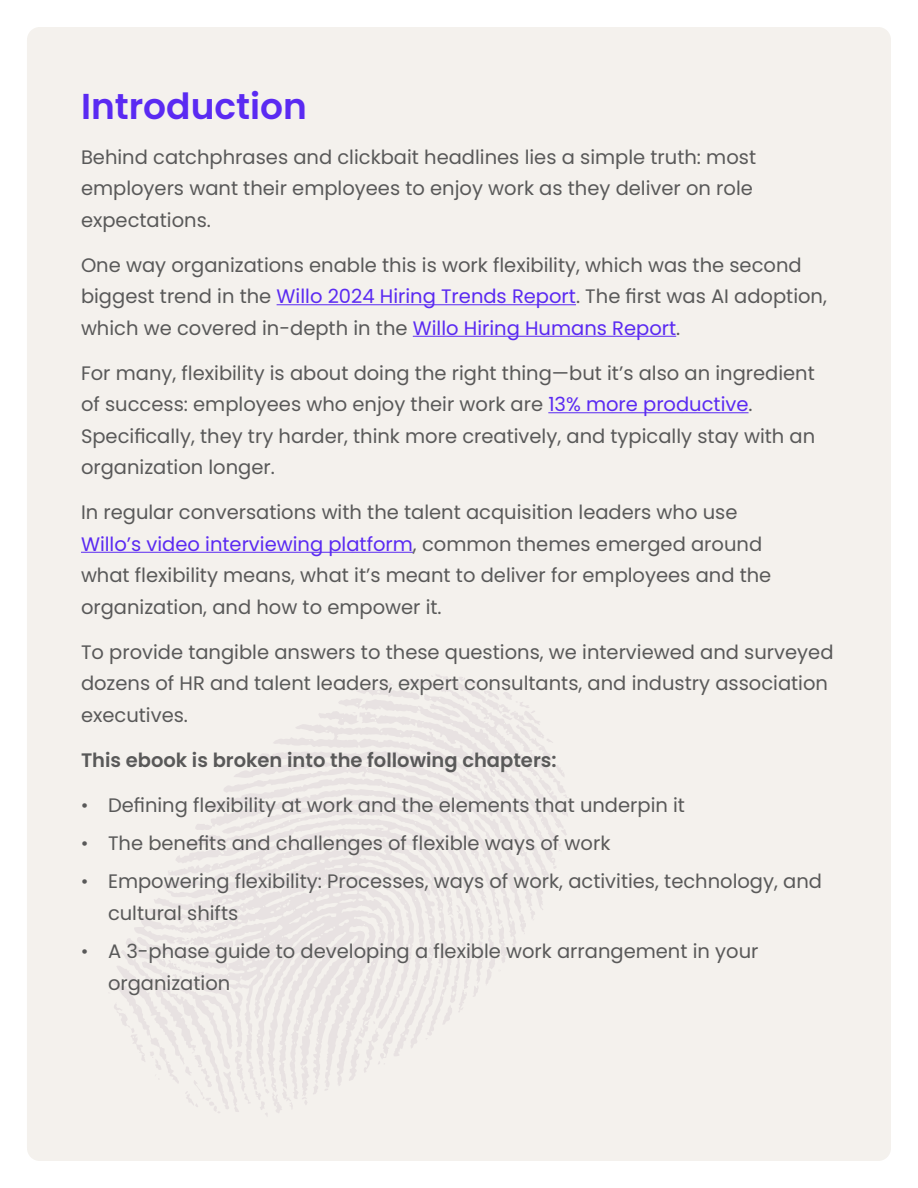
<style>
.page{position:relative;width:918px;height:1188px;background:#fff}
.page>*{position:absolute;margin:0;border:0;box-sizing:border-box;transform-origin:0 0}
.t1{font:600 36px "Poppins";color:#5a2af2}
.t2{font:19.5px/31.5px "Poppins";color:#595959}
.t3{font:600 19.5px "Poppins";color:#595959}
.s1{color:#5a2af2}
.s2{font-weight:300}
</style>
<div class="page">
<div style="left:27px;top:27px;width:864px;height:1134px;background:#f4f1ed;border-radius:13px"></div>
<svg style="left:113px;top:674px;width:455px;height:441px"></svg>
<hr style="left:277px;top:304px;width:299px;height:1px;background:#5a2af2">
<hr style="left:413px;top:336px;width:263px;height:1px;background:#5a2af2">
<hr style="left:548px;top:412px;width:201px;height:1px;background:#5a2af2">
<hr style="left:81px;top:552px;width:332px;height:1px;background:#5a2af2">
<h1 class="t1" style="left:81px;top:85px;width:227px">Introduction</h1>
<p class="t2" style="left:81px;top:141px;width:677px">Behind catchphrases and clickbait headlines lies a simple truth: most employers want their employees to enjoy work as they deliver on role expectations.</p>
<p class="t2" style="left:81px;top:249px;width:747px">One way organizations enable this is work flexibility, which was the second biggest trend in the <span class="s1">Willo 2024 Hiring Trends Report</span>. The first was AI adoption, which we covered in-depth in the <span class="s1">Willo Hiring Humans Report</span>.</p>
<p class="t2" style="left:81px;top:357px;width:736px">For many, flexibility is about doing the right thing—but it’s also an ingredient of success: employees who enjoy their work are <span class="s1">13% more productive</span>.<br>Specifically, they try harder, think more creatively, and typically stay with an organization longer.</p>
<p class="t2" style="left:81px;top:497px;width:692px">In regular conversations with the talent acquisition leaders who use <span class="s1">Willo’s video interviewing platform</span>, common themes emerged around what flexibility means, what it’s meant to deliver for employees and the organization, and how to empower it.</p>
<p class="t2" style="left:81px;top:636px;width:754px">To provide tangible answers to these questions, we interviewed and surveyed dozens of HR and talent leaders, expert consultants, and industry association executives.</p>
<p class="t3" style="left:81px;top:749px;width:477px">This ebook is broken into the following chapters:</p>
<p class="t2" style="left:81px;top:789px;width:606px"><span class="s2">•</span> Defining flexibility at work and the elements that underpin it</p>
<p class="t2" style="left:81px;top:828px;width:531px"><span class="s2">•</span> The benefits and challenges of flexible ways of work</p>
<p class="t2" style="left:108px;top:866px;width:716px;text-indent:-27px"><span class="s2">•</span> Empowering flexibility: Processes, ways of work, activities, technology, and cultural shifts</p>
<p class="t2" style="left:108px;top:936px;width:652px;text-indent:-27px"><span class="s2">•</span> A 3-phase guide to developing a flexible work arrangement in your organization</p>
</div>
